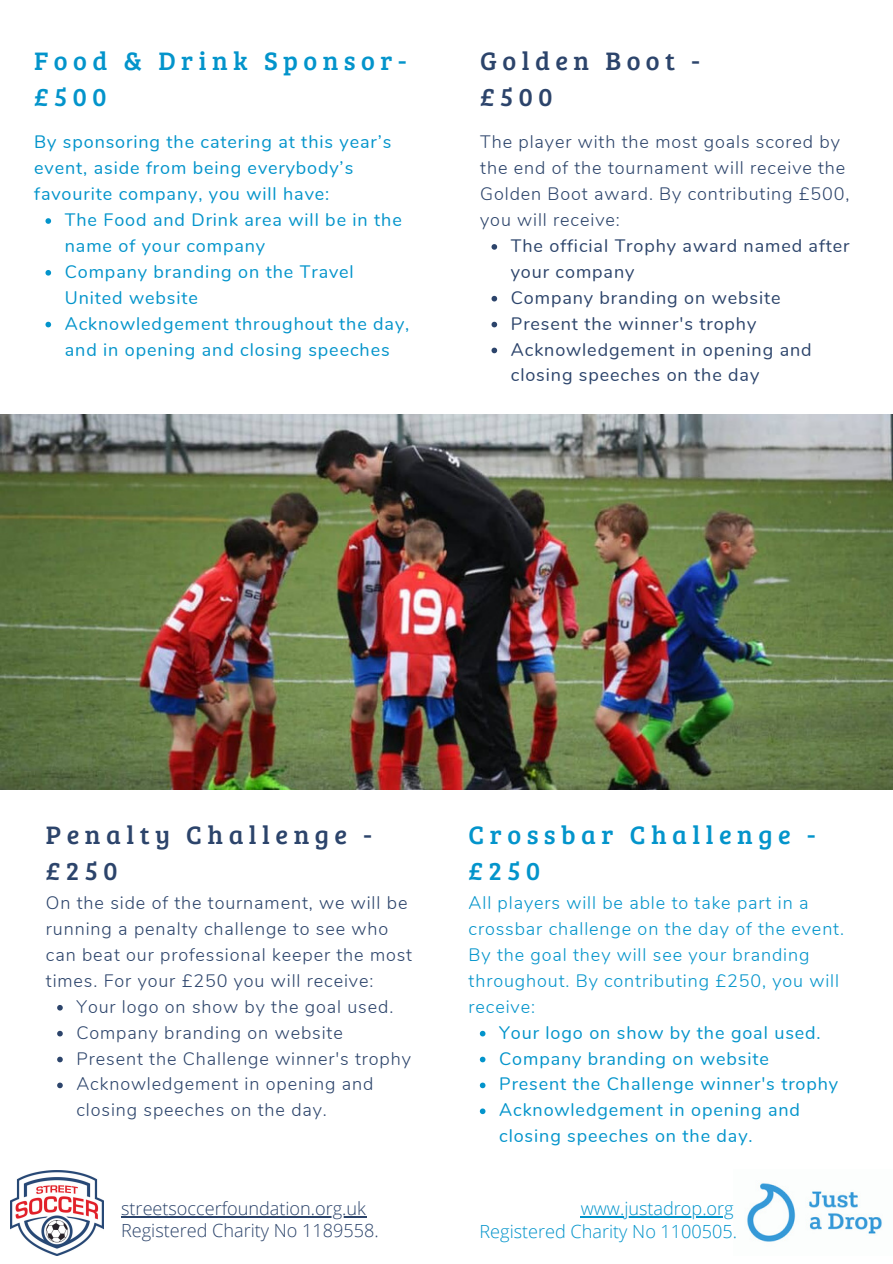
<style>
.page{position:relative;width:893px;height:1264px;background:#fff}
.page>*{position:absolute;margin:0;border:0;box-sizing:border-box;transform-origin:0 0}
.t1{font:26.1px/36px "Bree Serif";letter-spacing:.21em;color:#0394cb}
.t2{font:26.1px/36px "Bree Serif";letter-spacing:.21em;color:#2c446b}
.t3{font:300 18.15px "Open Sans";color:#2c446b}
.t4{font:300 18.15px "Open Sans";color:#0394cb}
.t5{font:300 18px/25.8px "Nunito";letter-spacing:.05em;color:#2c446b}
.t6{font:18px/25.8px "Nunito";letter-spacing:.05em;color:#0394cb}
.t7{font:300 18px/25.8px "Nunito";letter-spacing:.05em;color:#0394cb}
.t8{font:18px/25.8px "Nunito";letter-spacing:.05em;color:#2c446b}
</style>
<div class="page">
<img style="left:747px;top:1183px;width:135px;height:59px">
<img style="left:10px;top:1170px;width:94px;height:85px">
<img style="left:0;top:415px;width:892px;height:374px">
<hr style="left:580px;top:1216px;width:153px;height:1px;background:#0394cb">
<hr style="left:121px;top:1216px;width:245px;height:1px;background:#2c446b">
<svg style="left:57px;top:1005px;width:6px;height:5px"></svg>
<svg style="left:57px;top:1030px;width:6px;height:6px"></svg>
<svg style="left:57px;top:1056px;width:6px;height:6px"></svg>
<svg style="left:57px;top:1082px;width:6px;height:6px"></svg>
<svg style="left:480px;top:1030px;width:5px;height:6px"></svg>
<svg style="left:480px;top:1056px;width:5px;height:6px"></svg>
<svg style="left:480px;top:1082px;width:5px;height:6px"></svg>
<svg style="left:480px;top:1108px;width:5px;height:6px"></svg>
<svg style="left:45px;top:218px;width:6px;height:6px"></svg>
<svg style="left:45px;top:270px;width:6px;height:5px"></svg>
<svg style="left:45px;top:322px;width:6px;height:5px"></svg>
<svg style="left:491px;top:244px;width:6px;height:6px"></svg>
<svg style="left:491px;top:296px;width:6px;height:5px"></svg>
<svg style="left:491px;top:322px;width:6px;height:5px"></svg>
<svg style="left:491px;top:347px;width:6px;height:6px"></svg>
<p class="t1" style="left:34px;top:41px;width:374px">Food &amp; Drink Sponsor-£500</p>
<p class="t2" style="left:480px;top:41px;width:221px">Golden Boot - £500</p>
<p class="t6" style="left:34px;top:130px;width:358px">By sponsoring the catering at this year’s event, aside from being everybody’s favourite company, you will have:</p>
<p class="t6" style="left:65px;top:207px;width:338px">The Food and Drink area will be in the name of your company</p>
<p class="t6" style="left:65px;top:259px;width:290px">Company branding on the Travel<br>United website</p>
<p class="t6" style="left:65px;top:311px;width:346px">Acknowledgement throughout the day, and in opening and closing speeches</p>
<p class="t5" style="left:480px;top:130px;width:371px">The player with the most goals scored by the end of the tournament will receive the Golden Boot award. By contributing £500, you will receive:</p>
<p class="t8" style="left:511px;top:233px;width:340px">The official Trophy award named after your company</p>
<p class="t8" style="left:511px;top:285px;width:271px">Company branding on website</p>
<p class="t8" style="left:511px;top:311px;width:247px">Present the winner's trophy</p>
<p class="t8" style="left:511px;top:337px;width:302px">Acknowledgement in opening and closing speeches on the day</p>
<p class="t2" style="left:46px;top:815px;width:327px">Penalty Challenge - £250</p>
<h1 class="t1" style="left:468px;top:815px;width:348px">Crossbar Challenge - £250</h1>
<p class="t5" style="left:46px;top:890px;width:368px">On the side of the tournament, we will be running a penalty challenge to see who can beat our professional keeper the most times. For your £250 you will receive:</p>
<p class="t5" style="left:76px;top:993px;width:318px">Your logo on show by the goal used.</p>
<p class="t5" style="left:76px;top:1019px;width:268px">Company branding on website</p>
<p class="t5" style="left:76px;top:1045px;width:336px">Present the Challenge winner's trophy</p>
<p class="t5" style="left:76px;top:1071px;width:298px">Acknowledgement in opening and closing speeches on the day.</p>
<h1 class="t7" style="left:468px;top:890px;width:377px">All players will be able to take part in a crossbar challenge on the day of the event.<br>By the goal they will see your branding throughout. By contributing £250, you will receive:</h1>
<p class="t6" style="left:499px;top:1019px;width:323px">Your logo on show by the goal used.</p>
<p class="t6" style="left:499px;top:1045px;width:271px">Company branding on website</p>
<p class="t6" style="left:499px;top:1071px;width:340px">Present the Challenge winner's trophy</p>
<p class="t6" style="left:499px;top:1097px;width:302px">Acknowledgement in opening and closing speeches on the day.</p>
<h1 class="t3" style="left:121px;top:1195px;width:246px">streetsoccerfoundation.org.uk</h1>
<p class="t4" style="left:580px;top:1195px;width:154px">www.justadrop.org</p>
<p class="t3" style="left:121px;top:1217px;width:259px">Registered Charity No 1189558.</p>
<p class="t4" style="left:479px;top:1218px;width:259px">Registered Charity No 1100505.</p>
</div>
